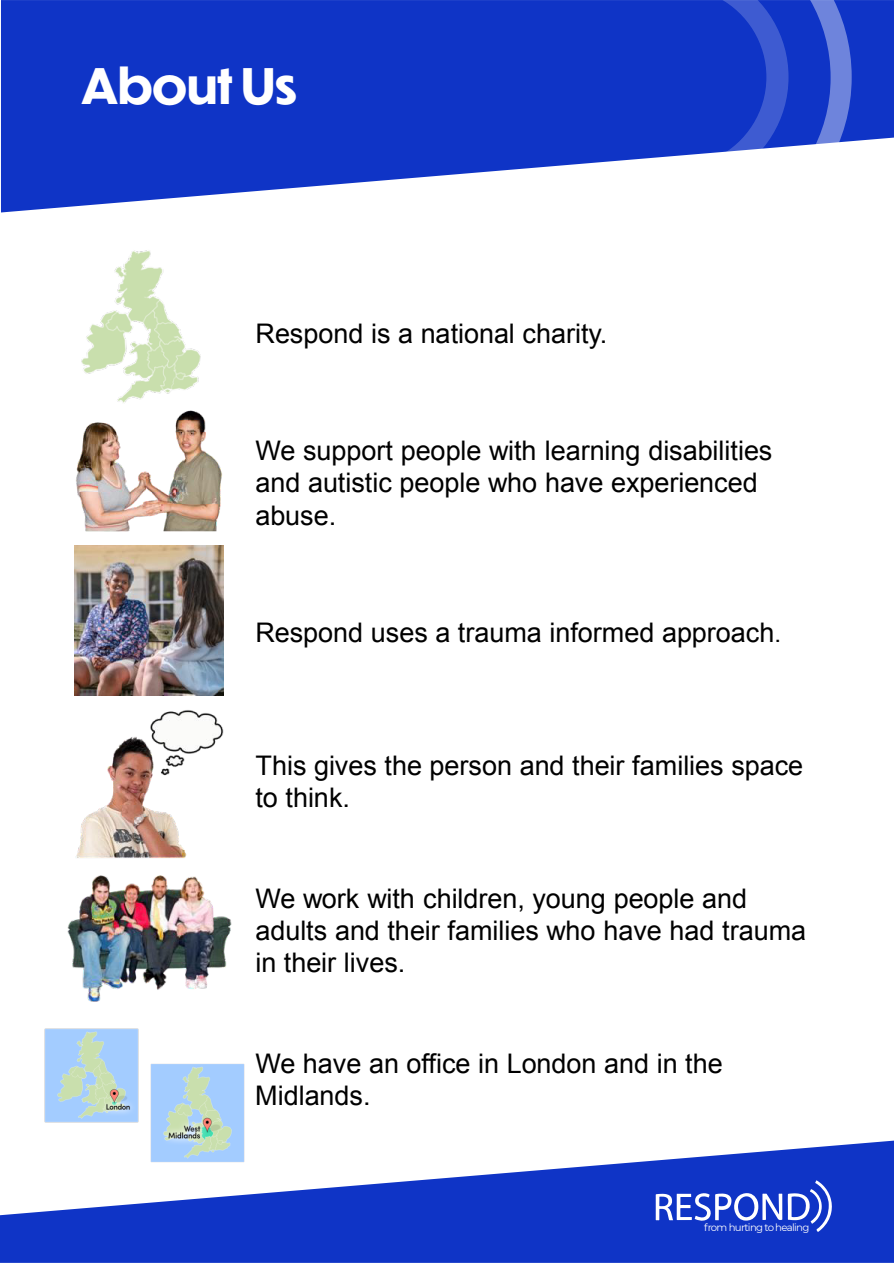
<style>
.page{position:relative;width:894px;height:1263px;background:#fff}
.page>*{position:absolute;margin:0;border:0;box-sizing:border-box;transform-origin:0 0}
.t1{font:700 48.15px "Dunbar Tall";color:#fff}
.t2{font:27px/32.4px "Arial";color:#000}
.t3{font:10.2px "Montserrat";letter-spacing:-.07em;color:#fff}
.s1{font-size:24px}
</style>
<div class="page">
<div style="left:1px;top:0;width:892px;height:143px;background:#0f34c6"></div>
<img style="left:75px;top:410px;width:149px;height:285px">
<img style="left:67px;top:875px;width:165px;height:127px">
<img style="left:81px;top:250px;width:120px;height:153px">
<img style="left:44px;top:1028px;width:95px;height:95px">
<img style="left:150px;top:1063px;width:95px;height:77px">
<img style="left:75px;top:710px;width:149px;height:148px">
<svg style="left:0;top:1140px;width:893px;height:122px;fill:#0f34c6"></svg>
<svg style="left:1px;top:143px;width:716px;height:70px;fill:#0f34c6"></svg>
<svg style="left:717px;top:0;width:134px;height:153px"></svg>
<svg style="left:655px;top:1180px;width:177px;height:52px"></svg>
<h1 class="t1" style="left:82px;top:50px;width:217px">About Us</h1>
<p class="t2" style="left:255px;top:318px;width:353px">Respond is a national charity.</p>
<p class="t2" style="left:255px;top:434px;width:518px">We support people with learning disabilities and autistic people who have experienced abuse.</p>
<p class="t2" style="left:255px;top:616px;width:527px">Respond uses a trauma informed approach<span class="s1">.</span></p>
<p class="t2" style="left:255px;top:749px;width:549px">This gives the person and their families space to think.</p>
<p class="t2" style="left:255px;top:882px;width:552px">We work with children, young people and adults and their families who have had trauma in their lives.</p>
<p class="t2" style="left:255px;top:1047px;width:469px">We have an office in London and in the<br>Midlands.</p>
<p class="t3" style="left:704px;top:1220px;width:107px">from hurting to healing</p>
</div>
